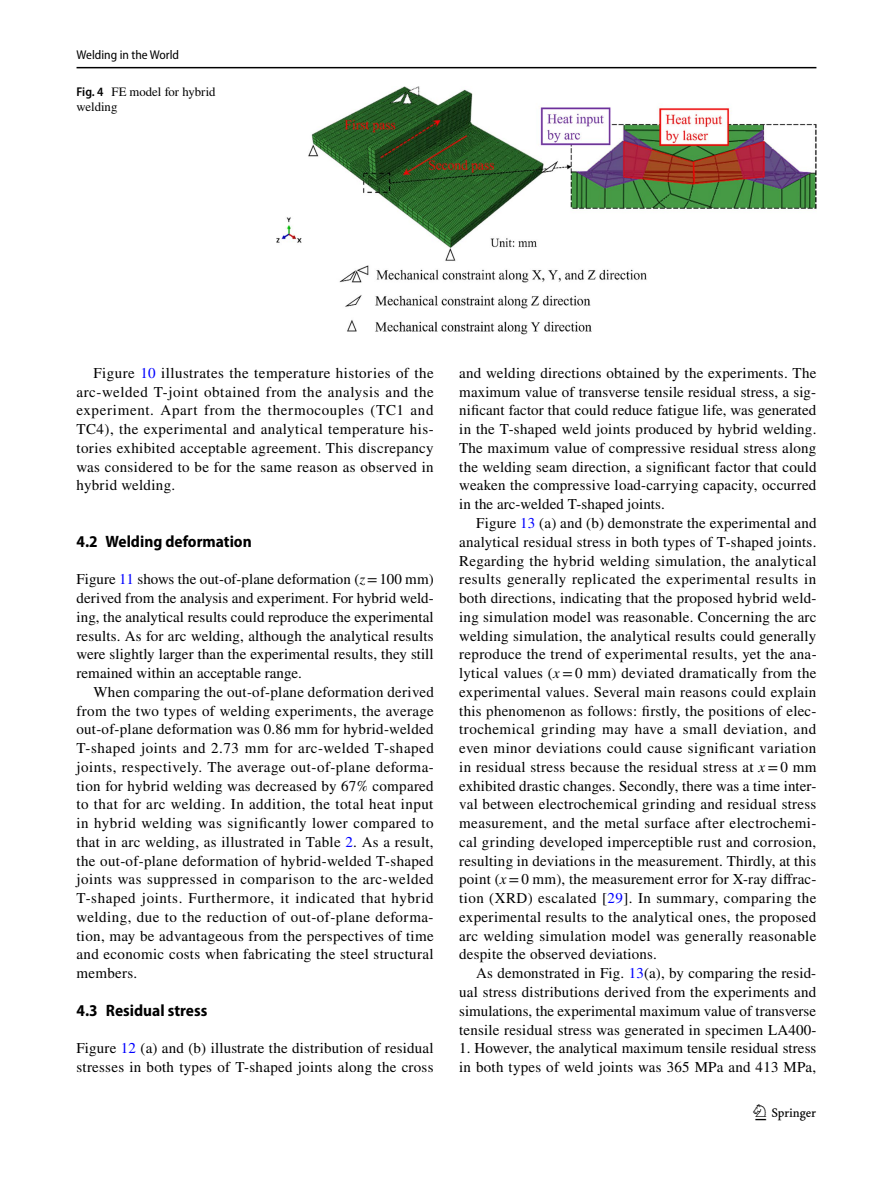
<style>
.page{position:relative;width:893px;height:1187px;background:#fff}
.page>*{position:absolute;margin:0;border:0;box-sizing:border-box;transform-origin:0 0}
.t1{font:22.5px "Springnew Regular 3";color:#000}
.t2{font:700 semi-condensed 16.5px "Myriad Pro";color:#000}
.t3{font:15px/18.8px "STIX";letter-spacing:.015em;color:#000;text-align:justify}
.t4{font:12.75px/15px "STIX";color:#000}
.t5{font:semi-condensed 12.75px "Myriad Pro";color:#000}
.s1{font-family:"Myriad Pro";font-weight:600;font-stretch:semi-condensed}
.s2{color:#00f}
.s3{font-style:italic}
</style>
<div class="page">
<hr style="left:77px;top:67px;width:739px;height:1px;background:#000">
<img style="left:276px;top:87px;width:540px;height:248px">
<p class="t5" style="left:77px;top:48px;width:104px">Welding in the World</p>
<p class="t4" style="left:77px;top:85px;width:141px"><span class="s1">Fig. 4</span> FE model for hybrid welding</p>
<p class="t3" style="left:77px;top:364px;width:359px;text-indent:17px">Figure <span class="s2">10</span> illustrates the temperature histories of the arc-welded T-joint obtained from the analysis and the experiment. Apart from the thermocouples (TC1 and TC4), the experimental and analytical temperature his&shy;tories exhibited acceptable agreement. This discrepancy was considered to be for the same reason as observed in hybrid welding.</p>
<p class="t2" style="left:77px;top:532px;width:177px">4.2 Welding deformation</p>
<p class="t3" style="left:77px;top:571px;width:359px">Figure <span class="s2">11</span> shows the out-of-plane deformation (<span class="s3">z</span>=100 mm) derived from the analysis and experiment. For hybrid weld&shy;ing, the analytical results could reproduce the experimental results. As for arc welding, although the analytical results were slightly larger than the experimental results, they still remained within an acceptable range.</p>
<p class="t3" style="left:77px;top:683px;width:359px;text-indent:17px">When comparing the out-of-plane deformation derived from the two types of welding experiments, the average out-of-plane deformation was 0.86 mm for hybrid-welded T-shaped joints and 2.73 mm for arc-welded T-shaped joints, respectively. The average out-of-plane deforma&shy;tion for hybrid welding was decreased by 67% compared to that for arc welding. In addition, the total heat input in hybrid welding was significantly lower compared to that in arc welding, as illustrated in Table <span class="s2">2</span>. As a result, the out-of-plane deformation of hybrid-welded T-shaped joints was suppressed in comparison to the arc-welded T-shaped joints. Furthermore, it indicated that hybrid welding, due to the reduction of out-of-plane deforma&shy;tion, may be advantageous from the perspectives of time and economic costs when fabricating the steel structural members.</p>
<p class="t2" style="left:77px;top:1000px;width:132px">4.3 Residual stress</p>
<p class="t3" style="left:77px;top:1039px;width:359px">Figure <span class="s2">12</span> (a) and (b) illustrate the distribution of residual stresses in both types of T-shaped joints along the cross</p>
<p class="t3" style="left:459px;top:364px;width:359px">and welding directions obtained by the experiments. The maximum value of transverse tensile residual stress, a sig&shy;nificant factor that could reduce fatigue life, was generated in the T-shaped weld joints produced by hybrid welding.<br>The maximum value of compressive residual stress along the welding seam direction, a significant factor that could weaken the compressive load-carrying capacity, occurred in the arc-welded T-shaped joints.</p>
<p class="t3" style="left:459px;top:514px;width:359px;text-indent:17px">Figure <span class="s2">13</span> (a) and (b) demonstrate the experimental and analytical residual stress in both types of T-shaped joints.<br>Regarding the hybrid welding simulation, the analytical results generally replicated the experimental results in both directions, indicating that the proposed hybrid weld&shy;ing simulation model was reasonable. Concerning the arc welding simulation, the analytical results could generally reproduce the trend of experimental results, yet the ana&shy;lytical values (<span class="s3">x</span>=0 mm) deviated dramatically from the experimental values. Several main reasons could explain this phenomenon as follows: firstly, the positions of elec&shy;trochemical grinding may have a small deviation, and even minor deviations could cause significant variation in residual stress because the residual stress at <span class="s3">x</span>=0 mm exhibited drastic changes. Secondly, there was a time inter&shy;val between electrochemical grinding and residual stress measurement, and the metal surface after electrochemi&shy;cal grinding developed imperceptible rust and corrosion, resulting in deviations in the measurement. Thirdly, at this point (<span class="s3">x</span>=0 mm), the measurement error for X-ray diffrac&shy;tion (XRD) escalated [<span class="s2">29</span>]. In summary, comparing the experimental results to the analytical ones, the proposed arc welding simulation model was generally reasonable despite the observed deviations.</p>
<p class="t3" style="left:459px;top:964px;width:359px;text-indent:17px">As demonstrated in Fig. <span class="s2">13</span>(a), by comparing the resid&shy;ual stress distributions derived from the experiments and simulations, the experimental maximum value of transverse tensile residual stress was generated in specimen LA400-</p>
<p class="t3" style="left:459px;top:1039px;width:359px">1. However, the analytical maximum tensile residual stress in both types of weld joints was 365 MPa and 413 MPa,</p>
<h1 class="t1" style="left:755px;top:1104px;width:62px">1 3</h1>
</div>
